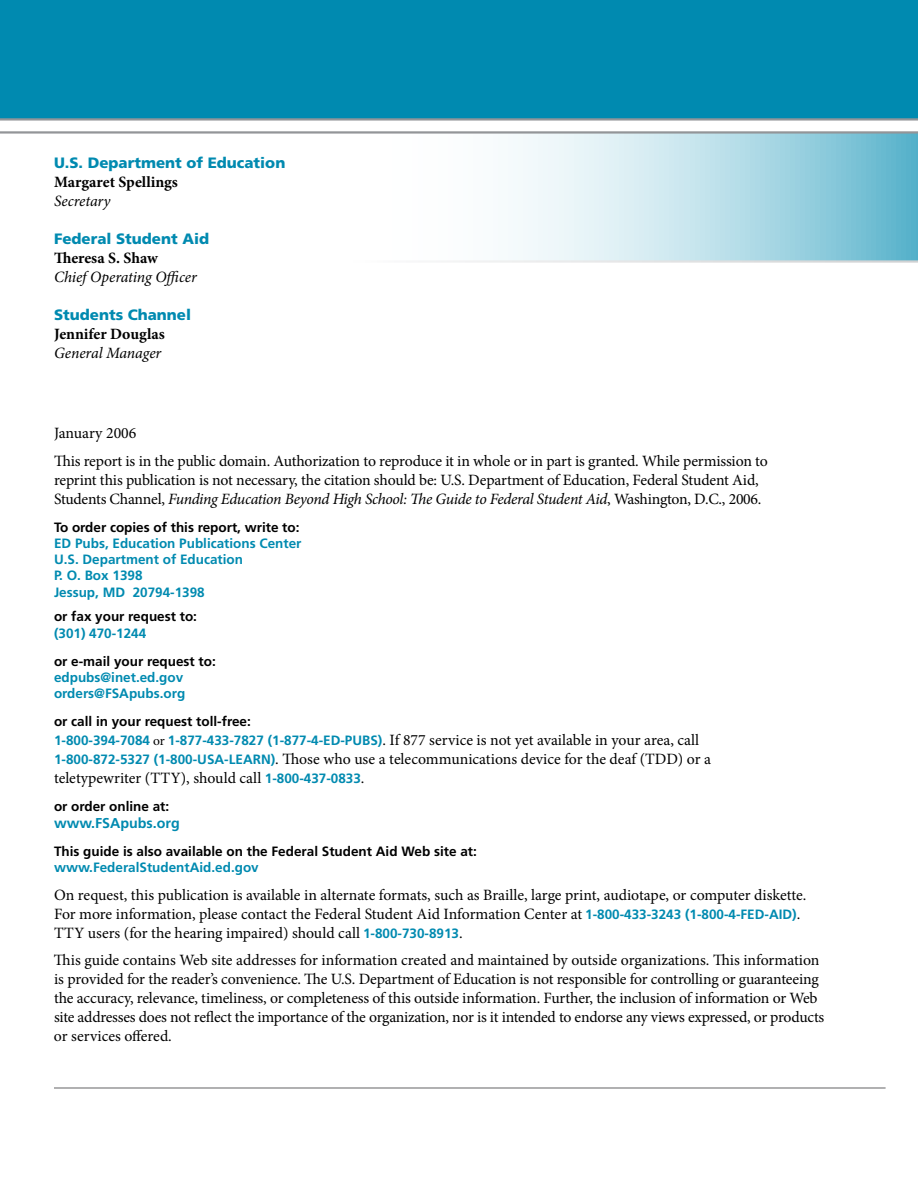
<style>
.page{position:relative;width:918px;height:1188px;background:#fff}
.page>*{position:absolute;margin:0;border:0;box-sizing:border-box;transform-origin:0 0}
.t1{font:15.75px/18.9px "Minion Pro";letter-spacing:-.01em;color:#000}
.t2{font:700 15.75px "Minion Pro";color:#000}
.t3{font:italic 15.75px "Minion Pro";letter-spacing:-.005em;color:#000}
.t4{font:900 15px "Frutiger";color:#008ab0}
.t5{font:700 14.25px "Frutiger";color:#008ab0}
.t6{font:700 13.5px/16.2px "Frutiger";color:#008ab0}
.t7{font:700 13.5px "Frutiger";color:#000}
.s1{font-style:italic}
.s2{color:#000}
.s3{font-family:"Minion Pro";font-weight:400;color:#000}
.s4{font-family:"Minion Pro";font-weight:400;font-size:15.75px;color:#000}
.s5{font-family:"Frutiger";font-weight:700;font-size:13.5px;color:#008ab0}
</style>
<div class="page">
<svg style="left:513px;top:134px;width:405px;height:126px;background:#b6dde8"></svg>
<div style="left:0;top:0;width:918px;height:121px;background:#008ab0"></div>
<hr style="left:0;top:131px;width:918px;height:3px;background:#939598">
<hr style="left:54px;top:1088px;width:832px;height:1px;background:#636466">
<p class="t4" style="left:54px;top:154px;width:233px">U.S. Department of Education</p>
<p class="t2" style="left:54px;top:171px;width:126px">Margaret Spellings</p>
<p class="t3" style="left:54px;top:190px;width:58px">Secretary</p>
<p class="t4" style="left:54px;top:230px;width:157px">Federal Student Aid</p>
<p class="t2" style="left:54px;top:247px;width:105px">Theresa S. Shaw</p>
<p class="t3" style="left:54px;top:266px;width:145px">Chief Operating Officer</p>
<p class="t4" style="left:54px;top:306px;width:139px">Students Channel</p>
<p class="t2" style="left:54px;top:323px;width:112px">Jennifer Douglas</p>
<p class="t3" style="left:54px;top:342px;width:109px">General Manager</p>
<p class="t1" style="left:54px;top:420px;width:715px;line-height:27.6px">January 2006<br>This report is in the public domain. Authorization to reproduce it in whole or in part is granted. While permission to</p>
<p class="t1" style="left:54px;top:470px;width:709px">reprint this publication is not necessary, the citation should be: U.S. Department of Education, Federal Student Aid,<br>Students Channel, <span class="s1">Funding Education Beyond High School: The Guide to Federal Student Aid</span>, Washington, D.C., 2006.</p>
<p class="t7" style="left:54px;top:519px;width:247px">To order copies of this report, write to:</p>
<p class="t6" style="left:54px;top:535px;width:249px">ED Pubs, Education Publications Center<br>U.S. Department of Education<br>P. O. Box 1398<br>Jessup, MD 20794-1398</p>
<p class="t7" style="left:54px;top:609px;width:145px">or fax your request to:</p>
<p class="t6" style="left:54px;top:625px;width:94px">(301) 470-1244</p>
<p class="t7" style="left:54px;top:653px;width:163px">or e-mail your request to:</p>
<p class="t6" style="left:54px;top:669px;width:133px">edpubs@inet.ed.gov orders@FSApubs.org</p>
<p class="t6" style="left:54px;top:712px;width:647px;line-height:18.9px"><span class="s2">or call in your request toll-free:<br></span>1-800-394-7084 <span class="s3">or</span> 1-877-433-7827 (1-877-4-ED-PUBS)<span class="s4">. If 877 service is not yet available in your area, call</span></p>
<p class="t1" style="left:54px;top:750px;width:659px"><span class="s5">1-800-872-5327 (1-800-USA-LEARN)</span>. Those who use a telecommunications device for the deaf (TDD) or a teletypewriter (TTY), should call <span class="s5">1-800-437-0833</span>.</p>
<p class="t7" style="left:54px;top:798px;width:117px">or order online at:</p>
<p class="t5" style="left:54px;top:815px;width:127px">www.FSApubs.org</p>
<p class="t7" style="left:54px;top:843px;width:424px">This guide is also available on the Federal Student Aid Web site at:</p>
<p class="t6" style="left:54px;top:860px;width:206px">www.FederalStudentAid.ed.gov</p>
<p class="t1" style="left:54px;top:885px;width:754px">On request, this publication is available in alternate formats, such as Braille, large print, audiotape, or computer diskette.<br>For more information, please contact the Federal Student Aid Information Center at <span class="s5">1-800-433-3243 (1-800-4-FED-AID)</span>.<br>TTY users (for the hearing impaired) should call <span class="s5">1-800-730-8913</span>.</p>
<p class="t1" style="left:54px;top:951px;width:772px">This guide contains Web site addresses for information created and maintained by outside organizations. This information is provided for the reader’s convenience. The U.S. Department of Education is not responsible for controlling or guaranteeing the accuracy, relevance, timeliness, or completeness of this outside information. Further, the inclusion of information or Web site addresses does not reflect the importance of the organization, nor is it intended to endorse any views expressed, or products or services offered.</p>
</div>
